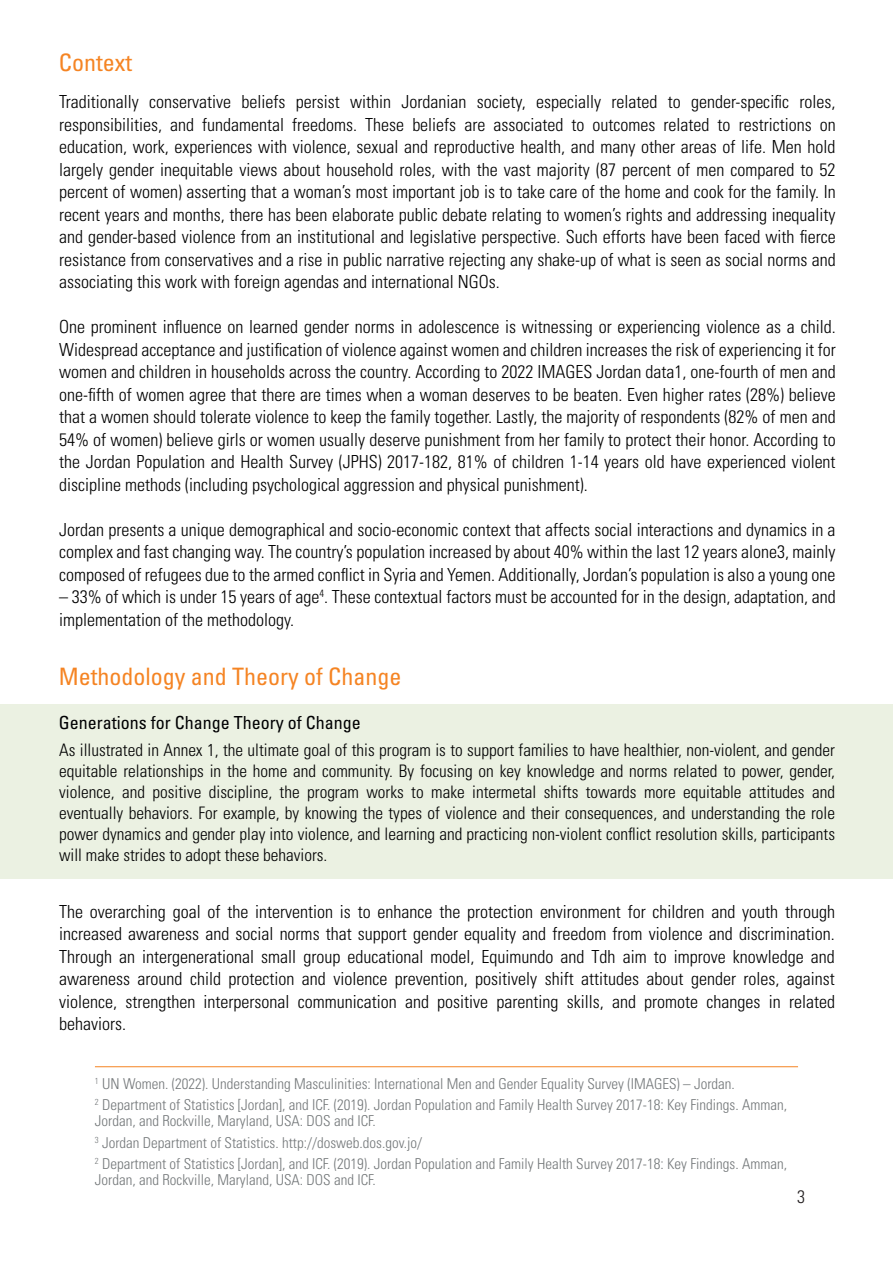
<style>
.page{position:relative;width:893px;height:1263px;background:#fff}
.page>*{position:absolute;margin:0;border:0;box-sizing:border-box;transform-origin:0 0}
.t1{font:condensed 24px "Univers LT Std";color:#f58423}
.t2{font:300 condensed 18px/22.5px "Univers LT Std";color:#000001;text-align:justify}
.t3{font:condensed 18px "Univers LT Std";color:#000002}
.t4{font:300 condensed 18px "Univers LT Std";color:#231f20}
.t5{font:300 condensed 17.25px/21px "Univers LT Std";color:#000001;text-align:justify}
.t6{font:300 condensed 15px/21.1px "Univers LT Std";color:#74787a}
</style>
<div class="page">
<div style="left:0;top:704px;width:893px;height:175px;background:#ebf1e2"></div>
<hr style="left:95px;top:1066px;width:703px;height:1px;background:#f58423">
<h1 class="t1" style="left:59px;top:47px;width:75px">Context</h1>
<p class="t2" style="left:59px;top:91px;width:778px">Traditionally conservative beliefs persist within Jordanian society, especially related to gender-specific roles, responsibilities, and fundamental freedoms. These beliefs are associated to outcomes related to restrictions on education, work, experiences with violence, sexual and reproductive health, and many other areas of life. Men hold largely gender inequitable views about household roles, with the vast majority (87 percent of men compared to 52 percent of women) asserting that a woman’s most important job is to take care of the home and cook for the family. In recent years and months, there has been elaborate public debate relating to women’s rights and addressing inequality and gender-based violence from an institutional and legislative perspective. Such efforts have been faced with fierce resistance from conservatives and a rise in public narrative rejecting any shake-up of what is seen as social norms and associating this work with foreign agendas and international NGOs.</p>
<p class="t2" style="left:59px;top:316px;width:778px">One prominent influence on learned gender norms in adolescence is witnessing or experiencing violence as a child.<br>Widespread acceptance and justification of violence against women and children increases the risk of experiencing it for women and children in households across the country. According to 2022 IMAGES Jordan data1, one-fourth of men and one-fifth of women agree that there are times when a woman deserves to be beaten. Even higher rates (28%) believe that a women should tolerate violence to keep the family together. Lastly, the majority of respondents (82% of men and 54% of women) believe girls or women usually deserve punishment from her family to protect their honor. According to the Jordan Population and Health Survey (JPHS) 2017-182, 81% of children 1-14 years old have experienced violent discipline methods (including psychological aggression and physical punishment).</p>
<p class="t2" style="left:59px;top:518px;width:778px">Jordan presents a unique demographical and socio-economic context that affects social interactions and dynamics in a complex and fast changing way. The country’s population increased by about 40% within the last 12 years alone3, mainly composed of refugees due to the armed conflict in Syria and Yemen. Additionally, Jordan’s population is also a young one</p>
<p class="t2" style="left:59px;top:586px;width:778px">– 33% of which is under 15 years of age<sup>4</sup>. These contextual factors must be accounted for in the design, adaptation, and implementation of the methodology.</p>
<h1 class="t1" style="left:59px;top:661px;width:344px">Methodology and Theory of Change</h1>
<p class="t3" style="left:59px;top:711px;width:303px">Generations for Change Theory of Change</p>
<p class="t5" style="left:59px;top:739px;width:777px">As illustrated in Annex 1, the ultimate goal of this program is to support families to have healthier, non-violent, and gender equitable relationships in the home and community. By focusing on key knowledge and norms related to power, gender, violence, and positive discipline, the program works to make intermetal shifts towards more equitable attitudes and eventually behaviors. For example, by knowing the types of violence and their consequences, and understanding the role power dynamics and gender play into violence, and learning and practicing non-violent conflict resolution skills, participants will make strides to adopt these behaviors.</p>
<p class="t2" style="left:59px;top:900px;width:777px">The overarching goal of the intervention is to enhance the protection environment for children and youth through increased awareness and social norms that support gender equality and freedom from violence and discrimination.<br>Through an intergenerational small group educational model, Equimundo and Tdh aim to improve knowledge and awareness around child protection and violence prevention, positively shift attitudes about gender roles, against violence, strengthen interpersonal communication and positive parenting skills, and promote changes in related behaviors.</p>
<p class="t6" style="left:95px;top:1073px;width:694px"><sup>1</sup> UN Women. (2022). Understanding Masculinities: International Men and Gender Equality Survey (IMAGES) – Jordan.<br><sup>2</sup> Department of Statistics [Jordan], and ICF. (2019). Jordan Population and Family Health Survey 2017-18: Key Findings. Amman,</p>
<p class="t6" style="left:95px;top:1110px;width:329px;line-height:21.9px">Jordan, and Rockville, Maryland, USA: DOS and ICF.<br><sup>3</sup> Jordan Department of Statistics. http://dosweb.dos.gov.jo/</p>
<p class="t6" style="left:95px;top:1155px;width:694px;line-height:16.5px"><sup>2</sup> Department of Statistics [Jordan], and ICF. (2019). Jordan Population and Family Health Survey 2017-18: Key Findings. Amman,<br>Jordan, and Rockville, Maryland, USA: DOS and ICF.</p>
<p class="t4" style="left:797px;top:1185px;width:9px">3</p>
</div>
